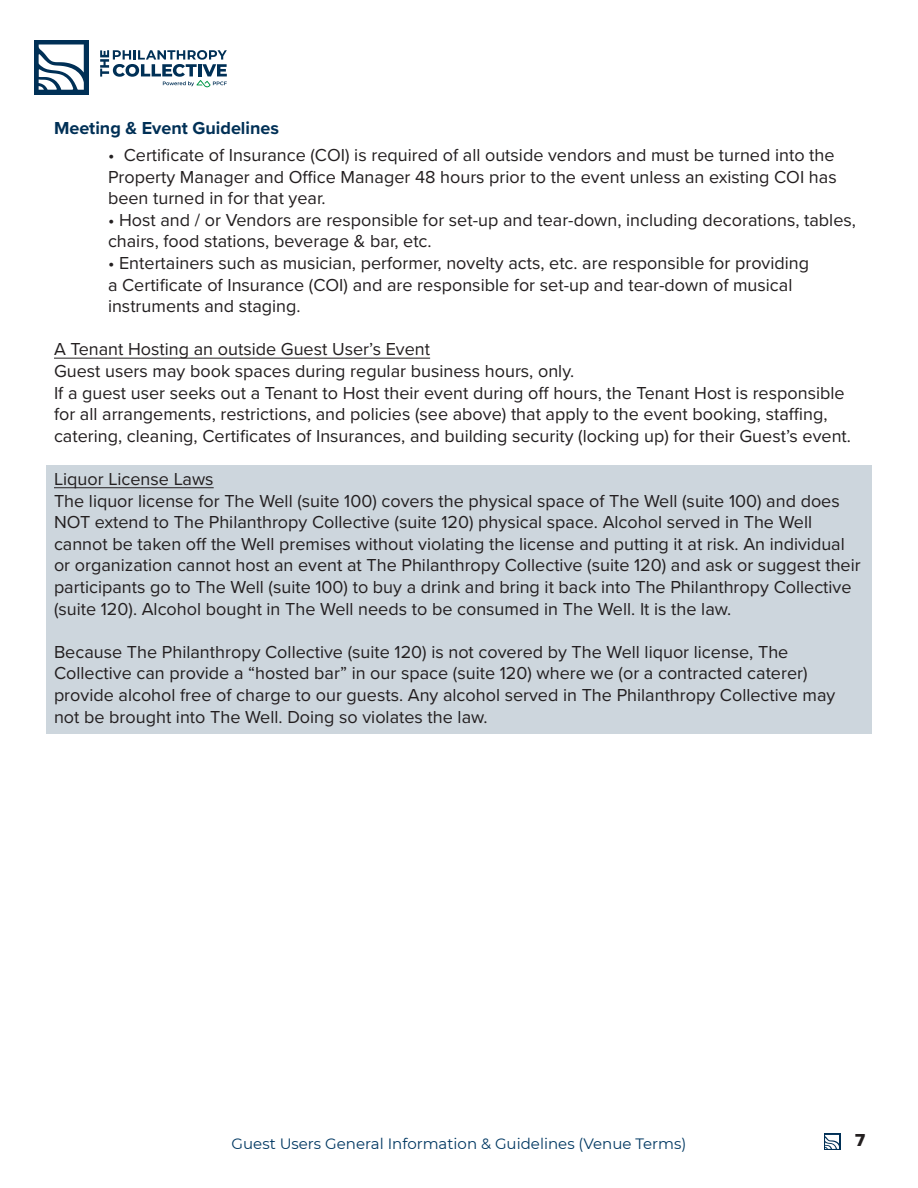
<style>
.page{position:relative;width:918px;height:1188px;background:#fff}
.page>*{position:absolute;margin:0;border:0;box-sizing:border-box;transform-origin:0 0}
.List_Paragraph{font:18px/21.6px "Proxima Nova";color:#231f20}
.t1{font:700 18px "Proxima Nova";color:#003056}
.t2{font:18px "Proxima Nova Extrabld";color:#231f20}
.t3{font:15px "Montserrat";color:#003862}
</style>
<div class="page">
<div style="left:34px;top:40px;width:54px;height:54px;background:#003056"></div>
<svg style="left:39px;top:45px;width:45px;height:45px"></svg>
<svg style="left:100px;top:50px;width:127px;height:38px"></svg>
<div style="left:824px;top:1134px;width:16px;height:16px;background:#003056"></div>
<svg style="left:825px;top:1135px;width:14px;height:14px"></svg>
<div style="left:46px;top:465px;width:826px;height:269px;background:#cdd6dd"></div>
<hr style="left:54px;top:358px;width:376px;height:1px;background:#231f20">
<hr style="left:54px;top:487px;width:160px;height:1px;background:#231f20">
<p class="t1" style="left:54px;top:114px;width:227px">Meeting &amp; Event Guidelines</p>
<p class="List_Paragraph" style="left:108px;top:143px;width:730px;text-align:justify">• Certificate of Insurance (COI) is required of all outside vendors and must be turned into the Property Manager and Office Manager 48 hours prior to the event unless an existing COI has been turned in for that year.</p>
<p class="List_Paragraph" style="left:108px;top:208px;width:750px">• Host and / or Vendors are responsible for set-up and tear-down, including decorations, tables, chairs, food stations, beverage &amp; bar, etc.</p>
<p class="List_Paragraph" style="left:108px;top:251px;width:703px">• Entertainers such as musician, performer, novelty acts, etc. are responsible for providing a Certificate of Insurance (COI) and are responsible for set-up and tear-down of musical instruments and staging.</p>
<p class="List_Paragraph" style="left:54px;top:338px;width:378px">A Tenant Hosting an outside Guest User’s Event</p>
<p class="List_Paragraph" style="left:54px;top:359px;width:522px">Guest users may book spaces during regular business hours, only.</p>
<p class="List_Paragraph" style="left:54px;top:381px;width:799px">If a guest user seeks out a Tenant to Host their event during off hours, the Tenant Host is responsible for all arrangements, restrictions, and policies (see above) that apply to the event booking, staffing, catering, cleaning, Certificates of Insurances, and building security (locking up) for their Guest’s event.</p>
<p class="List_Paragraph" style="left:54px;top:467px;width:161px">Liquor License Laws</p>
<p class="List_Paragraph" style="left:54px;top:489px;width:808px">The liquor license for The Well (suite 100) covers the physical space of The Well (suite 100) and does NOT extend to The Philanthropy Collective (suite 120) physical space. Alcohol served in The Well cannot be taken off the Well premises without violating the license and putting it at risk. An individual or organization cannot host an event at The Philanthropy Collective (suite 120) and ask or suggest their participants go to The Well (suite 100) to buy a drink and bring it back into The Philanthropy Collective (suite 120). Alcohol bought in The Well needs to be consumed in The Well. It is the law.</p>
<p class="List_Paragraph" style="left:54px;top:640px;width:783px">Because The Philanthropy Collective (suite 120) is not covered by The Well liquor license, The Collective can provide a “hosted bar” in our space (suite 120) where we (or a contracted caterer) provide alcohol free of charge to our guests. Any alcohol served in The Philanthropy Collective may not be brought into The Well. Doing so violates the law.</p>
<p class="t3" style="left:232px;top:1133px;width:456px">Guest Users General Information &amp; Guidelines (Venue Terms)</p>
<p class="t2" style="left:855px;top:1127px;width:12px">7</p>
</div>
